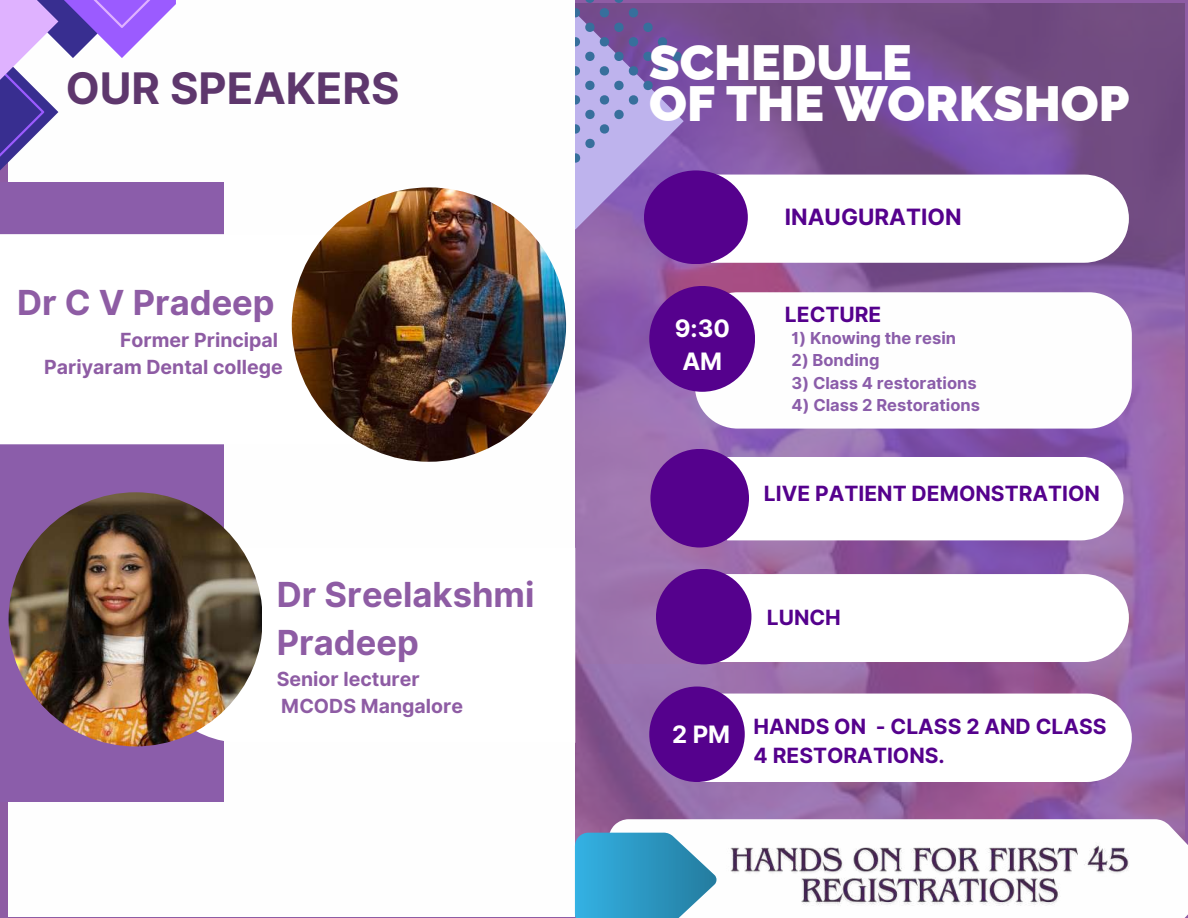
<style>
.page{position:relative;width:1188px;height:918px;background:#fff}
.page>*{position:absolute;margin:0;border:0;box-sizing:border-box;transform-origin:0 0}
.t1{font:900 49.65px/40.5px "Raleway";color:#fff}
.t2{font:700 43.5px "Inter";color:#5e376d}
.t3{font:700 34.5px/47.2px "Inter";color:#8e5ca4}
.t4{font:700 24px/32.7px "Inter";color:#fff;text-align:center}
.t5{font:700 22.5px "Inter";color:#55018d}
.t6{font:700 21px/29.2px "Inter";color:#55018d}
.t7{font:700 19.5px/27px "Inter";color:#8e5ca4;text-align:right}
.t8{font:700 16.5px "Inter";color:#8b5daa}
.s1{font-size:24px;color:#fff}
</style>
<div class="page">
<img style="left:575px;top:3px;width:610px;height:830px">
<svg style="left:704px;top:694px;width:428px;height:88px"></svg>
<div style="left:649px;top:687px;width:96px;height:95px;background:#55018d;border-radius:50%"></div>
<svg style="left:575px;top:13px;width:109px;height:217px;background:#9d7ec9"></svg>
<svg style="left:575px;top:0;width:107px;height:163px;background:#9382c3"></svg>
<div style="left:0;top:182px;width:224px;height:619px;background:#8b5daa"></div>
<svg style="left:165px;top:548px;width:97px;height:195px"></svg>
<div style="left:0;top:234px;width:359px;height:210px;background:#fff"></div>
<img style="left:292px;top:187px;width:274px;height:275px;border-radius:50%">
<img style="left:9px;top:492px;width:253px;height:254px;border-radius:50%">
<svg style="left:0;top:0;width:176px;height:176px"></svg>
<svg style="left:609px;top:819px;width:579px;height:99px"></svg>
<svg style="left:575px;top:833px;width:141px;height:85px;background:#4aa7cd"></svg>
<svg style="left:719px;top:574px;width:410px;height:88px"></svg>
<div style="left:656px;top:569px;width:95px;height:95px;background:#55018d;border-radius:50%"></div>
<svg style="left:727px;top:457px;width:396px;height:83px"></svg>
<div style="left:650px;top:449px;width:99px;height:99px;background:#55018d;border-radius:50%"></div>
<svg style="left:711px;top:175px;width:418px;height:88px"></svg>
<div style="left:644px;top:170px;width:104px;height:94px;background:#55018d;border-radius:50%"></div>
<svg style="left:695px;top:292px;width:437px;height:137px"></svg>
<div style="left:649px;top:286px;width:106px;height:106px;background:#55018d;border-radius:50%"></div>
<img style="left:726px;top:842px;width:408px;height:71px">
<h2 class="t2" style="left:66px;top:62px;width:335px">OUR SPEAKERS</h2>
<h3 class="t3" style="left:17px;top:279px;width:259px">Dr C V Pradeep</h3>
<p class="t7" style="left:44px;top:326px;width:240px">Former Principal<br>Pariyaram Dental college</p>
<h3 class="t3" style="left:277px;top:571px;width:259px">Dr Sreelakshmi<br>Pradeep</h3>
<p class="t7" style="left:277px;top:665px;width:188px;text-align:left">Senior lecturer<br>MCODS Mangalore</p>
<h1 class="t1" style="left:649px;top:43px;width:482px">SCHEDULE<br>OF THE WORKSHOP</h1>
<p class="t4" style="left:675px;top:312px;width:57px">9:30<br>AM</p>
<p class="t5" style="left:785px;top:203px;width:178px">INAUGURATION</p>
<p class="t6" style="left:785px;top:299px;width:98px">LECTURE</p>
<p class="t8" style="left:792px;top:328px;width:166px">1) Knowing the resin</p>
<p class="t8" style="left:792px;top:350px;width:89px">2) Bonding</p>
<p class="t8" style="left:792px;top:373px;width:187px">3) Class 4 restorations</p>
<p class="t8" style="left:792px;top:395px;width:190px">4) Class 2 Restorations</p>
<p class="t6" style="left:764px;top:479px;width:337px">LIVE PATIENT DEMONSTRATION</p>
<p class="t6" style="left:767px;top:603px;width:76px">LUNCH</p>
<p class="t6" style="left:754px;top:712px;width:354px;text-indent:-82px"><span class="s1">2 PM</span> HANDS ON - CLASS 2 AND CLASS<br>4 RESTORATIONS.</p>
</div>
